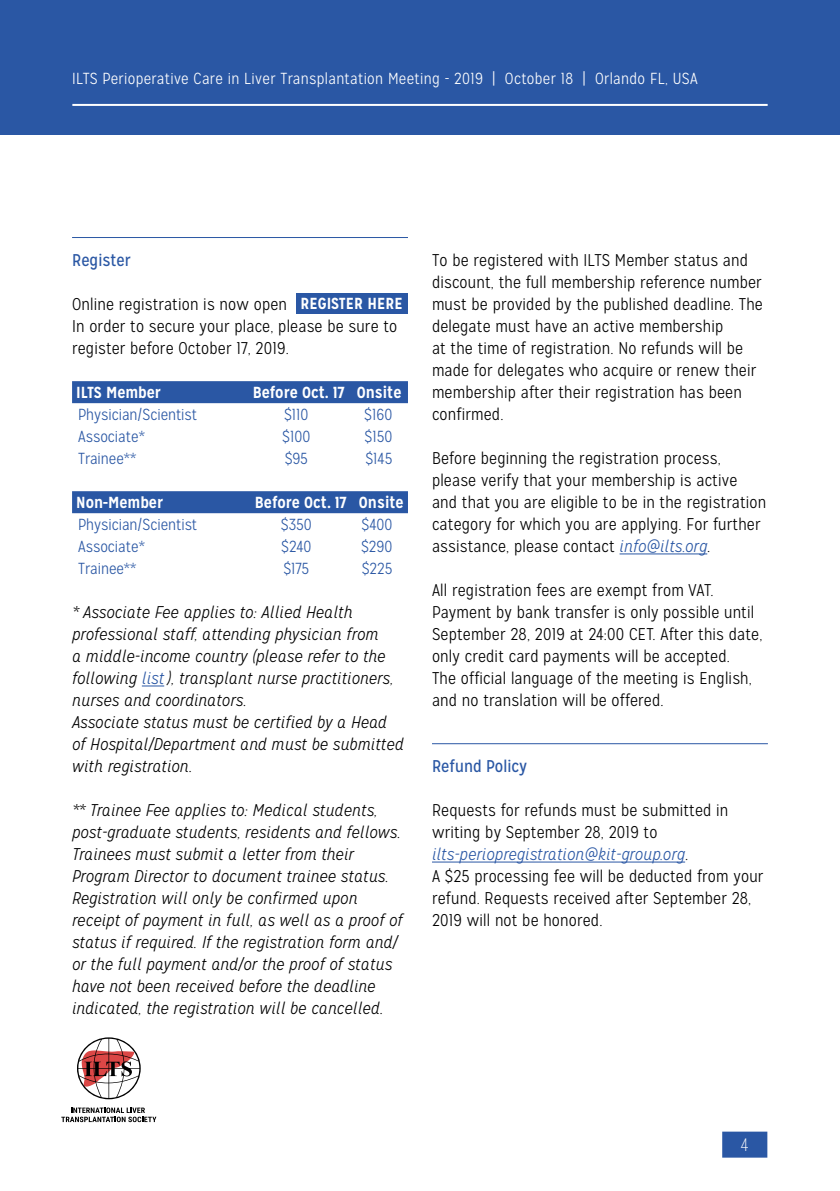
<style>
.page{position:relative;width:840px;height:1191px;background:#fff}
.page>*{position:absolute;margin:0;border:0;box-sizing:border-box;transform-origin:0 0}
.t1{font:100 18px "Mission Gothic";color:#fff}
.t2{font:300 17px/22px "Mission Gothic";letter-spacing:.01em;color:#000}
.t3{font:italic 300 17px/22px "Mission Gothic";letter-spacing:.01em;color:#000}
.t4{font:17px "Mission Gothic";color:#2a57a4}
.t5{font:300 16px "Mission Gothic";color:#2a57a4}
.t6{font:300 16px "Mission Gothic";letter-spacing:.02em;color:#fff}
.t7{font:700 16px "Mission Gothic";color:#fff}
.s1{color:#2a57a4}
.s2{font-style:italic;color:#2a57a4}
</style>
<div class="page">
<div style="left:0;top:0;width:839px;height:134px;background:#2a57a4"></div>
<div style="left:721px;top:1131px;width:46px;height:26px;background:#2a57a4"></div>
<hr style="left:72px;top:104px;width:695px;height:2px;background:#fff">
<svg style="left:77px;top:1037px;width:64px;height:62px"></svg>
<svg style="left:61px;top:1107px;width:95px;height:15px"></svg>
<hr style="left:619px;top:553px;width:87px;height:1px;background:#2a57a4">
<hr style="left:432px;top:743px;width:335px;height:1px;background:#2a57a4">
<hr style="left:432px;top:861px;width:252px;height:1px;background:#2a57a4">
<hr style="left:72px;top:237px;width:336px;height:1px;background:#2a57a4">
<div style="left:72px;top:381px;width:336px;height:22px;background:#2a57a4"></div>
<div style="left:72px;top:491px;width:336px;height:22px;background:#2a57a4"></div>
<svg style="left:142px;top:685px;width:22px;height:1px"></svg>
<div style="left:295px;top:293px;width:112px;height:21px;background:#2a57a4"></div>
<p class="t6" style="left:72px;top:69px;width:626px">ILTS Perioperative Care in Liver Transplantation Meeting - 2019 | October 18 | Orlando FL, USA</p>
<p class="t4" style="left:72px;top:250px;width:60px">Register</p>
<p class="t2" style="left:72px;top:293px;width:326px">Online registration is now open<br>In order to secure your place, please be sure to register before October 17, 2019.</p>
<p class="t7" style="left:76px;top:382px;width:86px">ILTS Member</p>
<p class="t7" style="left:252px;top:382px;width:150px">Before Oct. 17 Onsite</p>
<p class="t5" style="left:78px;top:405px;width:121px">Physician/Scientist</p>
<p class="t5" style="left:284px;top:405px;width:26px">$110</p>
<p class="t5" style="left:364px;top:405px;width:30px">$160</p>
<p class="t5" style="left:78px;top:427px;width:68px">Associate*</p>
<p class="t5" style="left:282px;top:427px;width:30px">$100</p>
<p class="t5" style="left:364px;top:427px;width:29px">$150</p>
<p class="t5" style="left:78px;top:449px;width:60px">Trainee**</p>
<p class="t5" style="left:284px;top:449px;width:25px">$95</p>
<p class="t5" style="left:365px;top:449px;width:29px">$145</p>
<p class="t7" style="left:76px;top:492px;width:88px">Non-Member</p>
<p class="t7" style="left:255px;top:492px;width:150px">Before Oct. 17 Onsite</p>
<p class="t5" style="left:78px;top:515px;width:121px">Physician/Scientist</p>
<p class="t5" style="left:281px;top:515px;width:32px">$350</p>
<p class="t5" style="left:361px;top:515px;width:32px">$400</p>
<p class="t5" style="left:78px;top:537px;width:68px">Associate*</p>
<p class="t5" style="left:281px;top:537px;width:32px">$240</p>
<p class="t5" style="left:361px;top:537px;width:33px">$290</p>
<p class="t5" style="left:78px;top:559px;width:60px">Trainee**</p>
<p class="t5" style="left:283px;top:559px;width:27px">$175</p>
<p class="t5" style="left:361px;top:559px;width:32px">$225</p>
<p class="t3" style="left:72px;top:601px;width:333px">* Associate Fee applies to: Allied Health professional staff, attending physician from<br>a middle-income country (please refer to the following <span class="s1">list</span> ), transplant nurse practitioners, nurses and coordinators.<br>Associate status must be certified by a Head of Hospital/Department and must be submitted with registration.</p>
<p class="t3" style="left:72px;top:799px;width:332px">** Trainee Fee applies to: Medical students, post-graduate students, residents and fellows.<br>Trainees must submit a letter from their Program Director to document trainee status.<br>Registration will only be confirmed upon receipt of payment in full, as well as a proof of status if required. If the registration form and/ or the full payment and/or the proof of status have not been received before the deadline indicated, the registration will be cancelled.</p>
<p class="t7" style="left:300px;top:293px;width:104px">REGISTER HERE</p>
<p class="t2" style="left:432px;top:249px;width:332px">To be registered with ILTS Member status and discount, the full membership reference number must be provided by the published deadline. The delegate must have an active membership<br>at the time of registration. No refunds will be made for delegates who acquire or renew their membership after their registration has been confirmed.</p>
<p class="t2" style="left:432px;top:447px;width:335px">Before beginning the registration process, please verify that your membership is active and that you are eligible to be in the registration category for which you are applying. For further assistance, please contact <span class="s2">info@ilts.org</span>.</p>
<p class="t2" style="left:432px;top:579px;width:332px">All registration fees are exempt from VAT.<br>Payment by bank transfer is only possible until September 28, 2019 at 24:00 CET. After this date, only credit card payments will be accepted.<br>The official language of the meeting is English, and no translation will be offered.</p>
<p class="t4" style="left:432px;top:756px;width:97px">Refund Policy</p>
<p class="t2" style="left:432px;top:799px;width:333px">Requests for refunds must be submitted in writing by September 28, 2019 to <span class="s2">ilts-periopregistration@kit-group.org</span>.<br>A $25 processing fee will be deducted from your refund. Requests received after September 28, 2019 will not be honored.</p>
<p class="t1" style="left:740px;top:1134px;width:9px">4</p>
</div>
